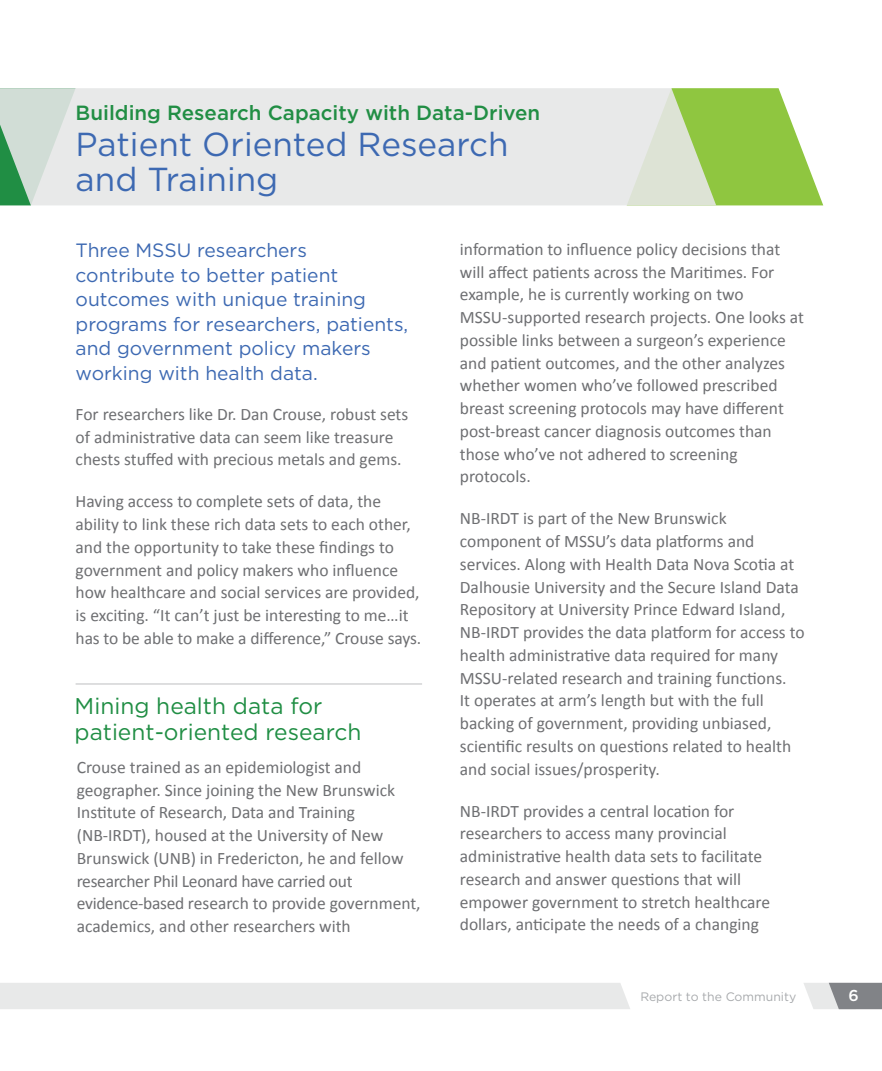
<style>
.page{position:relative;width:882px;height:1071px;background:#fff}
.page>*{position:absolute;margin:0;border:0;box-sizing:border-box;transform-origin:0 0}
.t1{font:33.25px/35px "Gotham";color:#3d69b2}
.t2{font:22.75px/26.2px "Gotham";color:#208e44}
.t3{font:500 20.47px "Gotham";color:#218e44}
.t4{font:19.25px/24.5px "Gotham";color:#3d69b2}
.t5{font:17.5px/22.8px "Calibri";color:#6e6f72}
.t6{font:500 15.75px "Gotham";color:#fff}
.t7{font:12.25px "Gotham";color:#a8aaad}
</style>
<div class="page">
<svg style="left:716px;top:88px;width:107px;height:117px"></svg>
<svg style="left:0;top:88px;width:716px;height:117px;background:#e0e5df"></svg>
<hr style="left:76px;top:684px;width:346px;height:1px;background:#bdbec0">
<div style="left:0;top:983px;width:630px;height:26px;background:#e8e9e9"></div>
<svg style="left:804px;top:983px;width:78px;height:26px;background:#a9abad"></svg>
<p class="t3" style="left:76px;top:100px;width:466px">Building Research Capacity with Data-Driven</p>
<h1 class="t1" style="left:76px;top:126px;width:435px">Patient Oriented Research and Training</h1>
<p class="t4" style="left:76px;top:238px;width:334px">Three MSSU researchers contribute to better patient outcomes with unique training programs for researchers, patients, and government policy makers working with health data.</p>
<p class="t5" style="left:76px;top:403px;width:334px">For researchers like Dr. Dan Crouse, robust sets of administrative data can seem like treasure chests stuffed with precious metals and gems.</p>
<p class="t5" style="left:76px;top:490px;width:347px">Having access to complete sets of data, the ability to link these rich data sets to each other, and the opportunity to take these findings to government and policy makers who influence how healthcare and social services are provided, is exciting. “It can’t just be interesting to me…it has to be able to make a difference,” Crouse says.</p>
<h2 class="t2" style="left:75px;top:692px;width:288px">Mining health data for patient-oriented research</h2>
<p class="t5" style="left:77px;top:756px;width:345px">Crouse trained as an epidemiologist and geographer. Since joining the New Brunswick Institute of Research, Data and Training (NB-IRDT), housed at the University of New Brunswick (UNB) in Fredericton, he and fellow researcher Phil Leonard have carried out evidence-based research to provide government, academics, and other researchers with</p>
<p class="t5" style="left:460px;top:238px;width:346px">information to influence policy decisions that will affect patients across the Maritimes. For example, he is currently working on two MSSU-supported research projects. One looks at possible links between a surgeon’s experience and patient outcomes, and the other analyzes whether women who’ve followed prescribed breast screening protocols may have different post-breast cancer diagnosis outcomes than those who’ve not adhered to screening protocols.</p>
<p class="t5" style="left:460px;top:507px;width:346px">NB-IRDT is part of the New Brunswick component of MSSU’s data platforms and services. Along with Health Data Nova Scotia at Dalhousie University and the Secure Island Data Repository at University Prince Edward Island, NB-IRDT provides the data platform for access to health administrative data required for many MSSU-related research and training functions.<br>It operates at arm’s length but with the full backing of government, providing unbiased, scientific results on questions related to health and social issues/prosperity.</p>
<p class="t5" style="left:460px;top:800px;width:312px">NB-IRDT provides a central location for researchers to access many provincial administrative health data sets to facilitate research and answer questions that will empower government to stretch healthcare dollars, anticipate the needs of a changing</p>
<p class="t7" style="left:640px;top:988px;width:158px">Report to the Community</p>
<p class="t6" style="left:848px;top:985px;width:12px">6</p>
</div>
